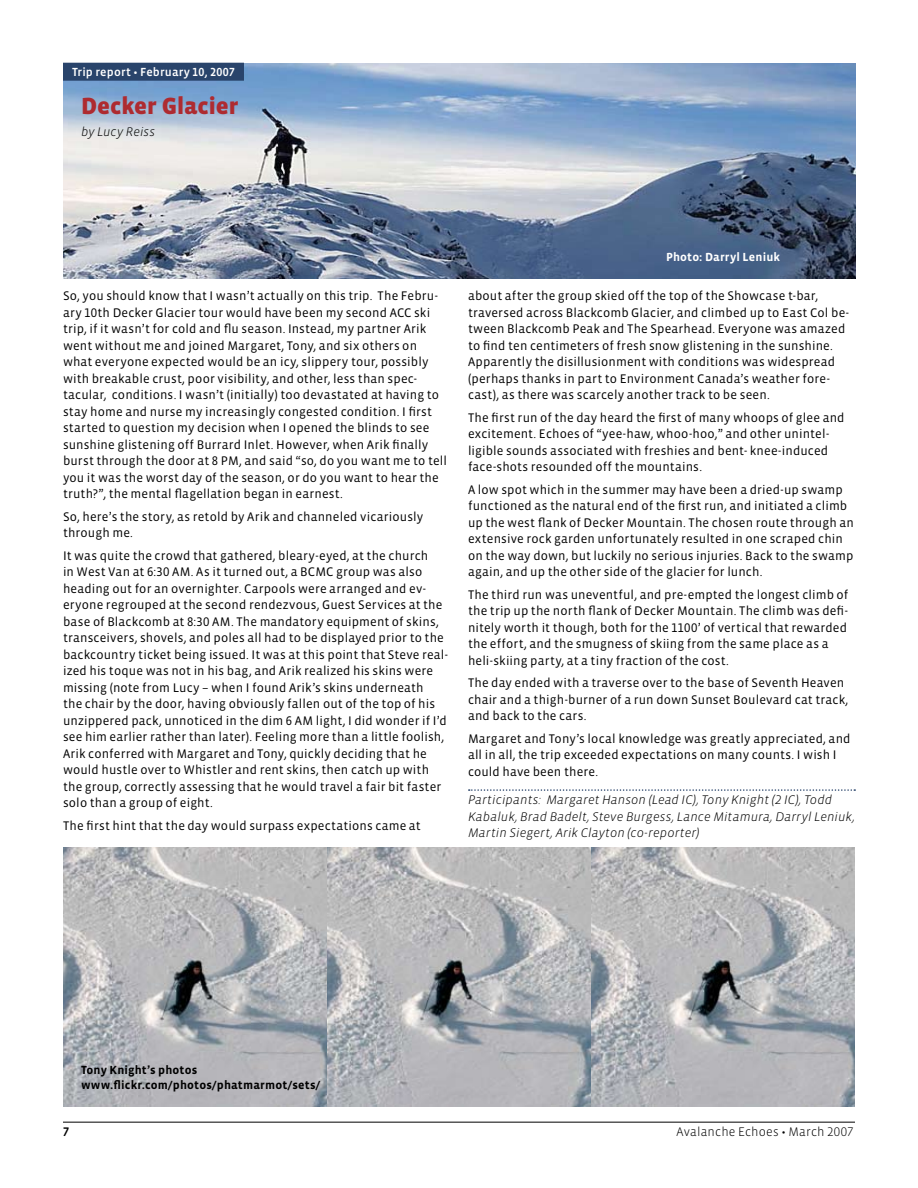
<style>
.page{position:relative;width:918px;height:1188px;background:#fff}
.page>*{position:absolute;margin:0;border:0;box-sizing:border-box;transform-origin:0 0}
.t1{font:900 24px "Vista Sans OT";letter-spacing:.005em;color:#ae2b30}
.t2{font:12.75px/16.5px "Vista Sans OT";letter-spacing:.01em;color:#000}
.t3{font:italic 300 12.75px/16.5px "Vista Sans OT";letter-spacing:.01em;color:#000}
.t4{font:300 12.75px "Vista Sans OT";letter-spacing:.01em;color:#000}
.t5{font:700 12px/15px "Vista Sans OT";letter-spacing:.015em;color:#000}
.t6{font:500 12px "Vista Sans OT";letter-spacing:.015em;color:#fff}
.t7{font:700 12px "Vista Sans OT";letter-spacing:.015em;color:#fff}
</style>
<div class="page">
<img style="left:63px;top:63px;width:793px;height:216px">
<svg style="left:469px;top:789px;width:386px;height:2px"></svg>
<div style="left:63px;top:63px;width:181px;height:18px;background:#29446b"></div>
<img style="left:63px;top:847px;width:792px;height:260px">
<hr style="left:63px;top:1122px;width:792px;height:1px;background:#000">
<p class="t6" style="left:72px;top:66px;width:164px">Trip report • February 10, 2007</p>
<h1 class="t1" style="left:81px;top:93px;width:159px">Decker Glacier</h1>
<p class="t3" style="left:81px;top:124px;width:76px">by Lucy Reiss</p>
<p class="t2" style="left:63px;top:288px;width:386px">So, you should know that I wasn’t actually on this trip. The Febru&shy;ary 10th Decker Glacier tour would have been my second ACC ski trip, if it wasn’t for cold and flu season. Instead, my partner Arik went without me and joined Margaret, Tony, and six others on what everyone expected would be an icy, slippery tour, possibly with breakable crust, poor visibility, and other, less than spec&shy;tacular, conditions. I wasn’t (initially) too devastated at having to stay home and nurse my increasingly congested condition. I first started to question my decision when I opened the blinds to see sunshine glistening off Burrard Inlet. However, when Arik finally burst through the door at 8 PM, and said “so, do you want me to tell you it was the worst day of the season, or do you want to hear the truth?”, the mental flagellation began in earnest.</p>
<p class="t2" style="left:63px;top:509px;width:362px">So, here’s the story, as retold by Arik and channeled vicariously through me.</p>
<p class="t2" style="left:63px;top:548px;width:387px">It was quite the crowd that gathered, bleary-eyed, at the church<br>in West Van at 6:30 AM. As it turned out, a BCMC group was also heading out for an overnighter. Carpools were arranged and ev&shy;eryone regrouped at the second rendezvous, Guest Services at the base of Blackcomb at 8:30 AM. The mandatory equipment of skins, transceivers, shovels, and poles all had to be displayed prior to the backcountry ticket being issued. It was at this point that Steve real&shy;ized his toque was not in his bag, and Arik realized his skins were missing (note from Lucy – when I found Arik’s skins underneath<br>the chair by the door, having obviously fallen out of the top of his unzippered pack, unnoticed in the dim 6 AM light, I did wonder if I’d see him earlier rather than later). Feeling more than a little foolish, Arik conferred with Margaret and Tony, quickly deciding that he would hustle over to Whistler and rent skins, then catch up with the group, correctly assessing that he would travel a fair bit faster solo than a group of eight.</p>
<p class="t2" style="left:63px;top:818px;width:359px">The first hint that the day would surpass expectations came at</p>
<p class="t7" style="left:666px;top:251px;width:116px">Photo: Darryl Leniuk</p>
<p class="t2" style="left:468px;top:288px;width:383px">about after the group skied off the top of the Showcase t-bar, traversed across Blackcomb Glacier, and climbed up to East Col be&shy;tween Blackcomb Peak and The Spearhead. Everyone was amazed to find ten centimeters of fresh snow glistening in the sunshine.<br>Apparently the disillusionment with conditions was widespread (perhaps thanks in part to Environment Canada’s weather fore&shy;cast), as there was scarcely another track to be seen.</p>
<p class="t2" style="left:468px;top:410px;width:378px">The first run of the day heard the first of many whoops of glee and excitement. Echoes of “yee-haw, whoo-hoo,” and other unintel&shy;ligible sounds associated with freshies and bent- knee-induced face-shots resounded off the mountains.</p>
<p class="t2" style="left:468px;top:482px;width:387px">A low spot which in the summer may have been a dried-up swamp functioned as the natural end of the first run, and initiated a climb up the west flank of Decker Mountain. The chosen route through an extensive rock garden unfortunately resulted in one scraped chin on the way down, but luckily no serious injuries. Back to the swamp again, and up the other side of the glacier for lunch.</p>
<p class="t2" style="left:468px;top:587px;width:382px">The third run was uneventful, and pre-empted the longest climb of the trip up the north flank of Decker Mountain. The climb was defi&shy;nitely worth it though, both for the 1100’ of vertical that rewarded the effort, and the smugness of skiing from the same place as a heli-skiing party, at a tiny fraction of the cost.</p>
<p class="t2" style="left:468px;top:675px;width:382px">The day ended with a traverse over to the base of Seventh Heaven chair and a thigh-burner of a run down Sunset Boulevard cat track, and back to the cars.</p>
<p class="t2" style="left:468px;top:731px;width:384px">Margaret and Tony’s local knowledge was greatly appreciated, and all in all, the trip exceeded expectations on many counts. I wish I could have been there.</p>
<p class="t3" style="left:468px;top:792px;width:388px">Participants: Margaret Hanson (Lead IC), Tony Knight (2 IC), Todd<br>Kabaluk, Brad Badelt, Steve Burgess, Lance Mitamura, Darryl Leniuk,<br>Martin Siegert, Arik Clayton (co-reporter)</p>
<p class="t5" style="left:81px;top:1063px;width:241px">Tony Knight’s photos www.flickr.com/photos/phatmarmot/sets/</p>
<p class="t4" style="left:677px;top:1125px;width:178px">Avalanche Echoes • March 2007</p>
</div>
